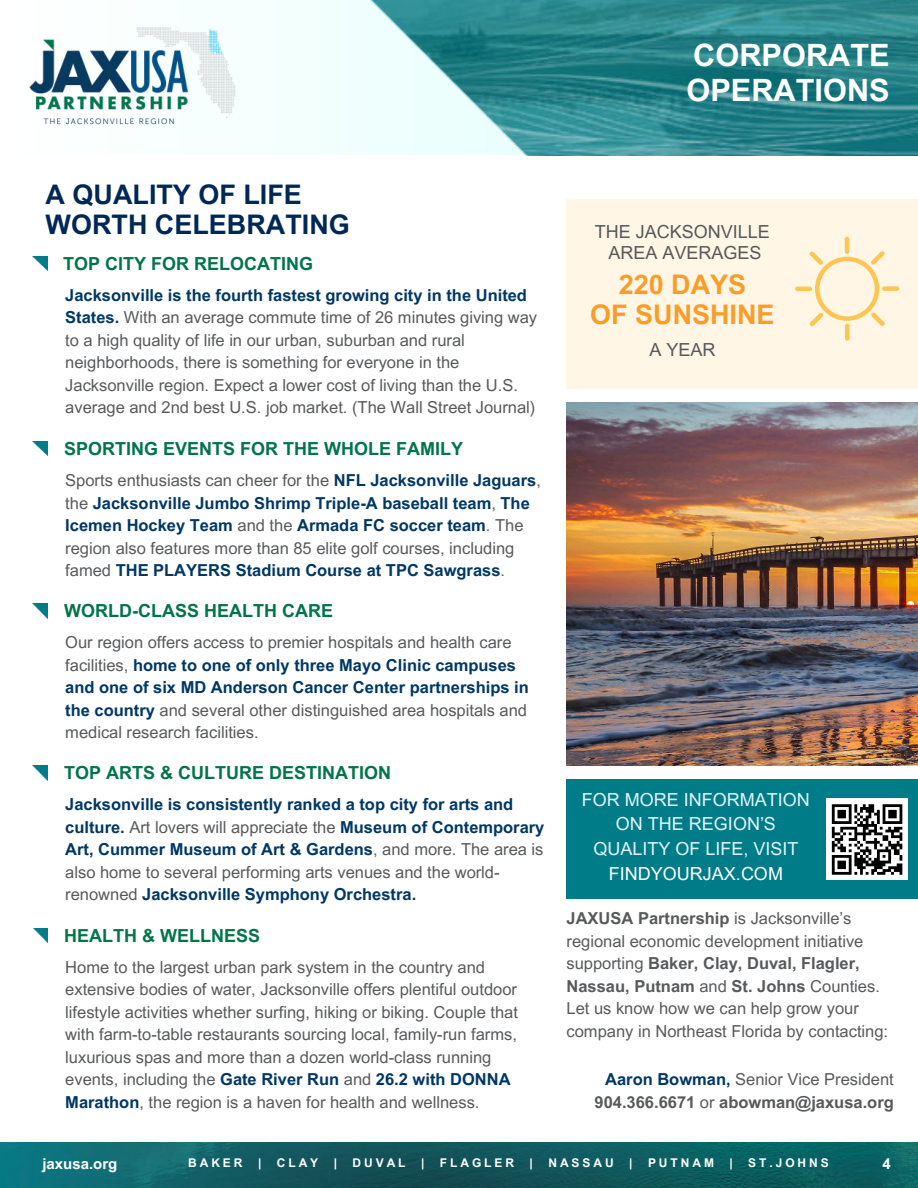
<style>
.page{position:relative;width:918px;height:1188px;background:#fff}
.page>*{position:absolute;margin:0;border:0;box-sizing:border-box;transform-origin:0 0}
.t1{font:700 30.75px/34.8px "Arial MT Pro";color:#fff}
.t2{font:700 27px/30.3px "Arial MT Pro";color:#002856}
.t3{font:700 27px/30.3px "Arial MT Pro";color:#f99d2a;text-align:center}
.t4{font:700 18px "Arial MT Pro";color:#00754a}
.t5{font:18px/24.8px "Arial MT Pro";color:#e0f5fa;text-align:center}
.t6{font:18px/20.2px "Arial MT Pro";color:#58595b;text-align:center}
.t7{font:18px "Arial MT Pro";color:#fff}
.t8{font:16.5px/22.5px "Arial MT Pro";color:#58595b}
.t9{font:700 16.5px/22.5px "Arial MT Pro";color:#003764}
.t10{font:700 16.5px/22.5px "Arial MT Pro";color:#58595b;text-align:right}
.t11{font:700 15px "Arial MT Pro";color:#fff}
.t12{font:700 12px "Arial MT Pro";letter-spacing:.245em;color:#fff}
.s1{font-weight:700;color:#003764}
.s2{font-weight:400;color:#58595b}
.s3{font-weight:700}
.s4{color:#003764}
.s5{font-weight:400}
</style>
<div class="page">
<img style="left:0;top:1143px;width:918px;height:45px">
<img style="left:249px;top:0;width:669px;height:155px">
<img style="left:29px;top:12px;width:235px;height:130px">
<img style="left:33px;top:256px;width:14px;height:15px">
<img style="left:33px;top:442px;width:14px;height:14px">
<img style="left:33px;top:604px;width:14px;height:14px">
<img style="left:33px;top:766px;width:14px;height:14px">
<img style="left:33px;top:928px;width:14px;height:14px">
<div style="left:567px;top:199px;width:351px;height:190px;background:#fff6e5"></div>
<svg style="left:795px;top:237px;width:104px;height:104px"></svg>
<img style="left:567px;top:402px;width:351px;height:364px">
<div style="left:567px;top:779px;width:351px;height:120px;background:#007c89"></div>
<div style="left:826px;top:799px;width:82px;height:81px;background:#fff"></div>
<svg style="left:832px;top:804px;width:70px;height:71px"></svg>
<h1 class="t1" style="left:686px;top:39px;width:205px">CORPORATE<br>OPERATIONS</h1>
<h2 class="t2" style="left:46px;top:180px;width:306px">A QUALITY OF LIFE<br>WORTH CELEBRATING</h2>
<p class="t4" style="left:63px;top:253px;width:252px">TOP CITY FOR RELOCATING</p>
<p class="t8" style="left:65px;top:285px;width:473px"><span class="s1">Jacksonville is the fourth fastest growing city in the United States.</span> With an average commute time of 26 minutes giving way to a high quality of life in our urban, suburban and rural neighborhoods, there is something for everyone in the Jacksonville region. Expect a lower cost of living than the U.S. average and 2nd best U.S. job market. (The Wall Street Journal)</p>
<p class="t4" style="left:64px;top:438px;width:401px">SPORTING EVENTS FOR THE WHOLE FAMILY</p>
<p class="t9" style="left:65px;top:470px;width:477px"><span class="s2">Sports enthusiasts can cheer for the</span> NFL Jacksonville Jaguars<span class="s2">, the</span> Jacksonville Jumbo Shrimp Triple-A baseball team<span class="s2">,</span> The Icemen Hockey Team <span class="s2">and the</span> Armada FC soccer team<span class="s2">. The region also features more than 85 elite golf courses, including famed</span> THE PLAYERS Stadium Course at TPC Sawgrass<span class="s2">.</span></p>
<p class="t4" style="left:64px;top:600px;width:270px">WORLD-CLASS HEALTH CARE</p>
<p class="t8" style="left:65px;top:632px;width:465px">Our region offers access to premier hospitals and health care facilities, <span class="s1">home to one of only three Mayo Clinic campuses and one of six MD Anderson Cancer Center partnerships in the country</span> and several other distinguished area hospitals and medical research facilities.</p>
<p class="t4" style="left:64px;top:763px;width:329px">TOP ARTS &amp; CULTURE DESTINATION</p>
<p class="t9" style="left:65px;top:794px;width:481px">Jacksonville is consistently ranked a top city for arts and culture. <span class="s2">Art lovers will appreciate the</span> Museum of Contemporary Art, Cummer Museum of Art &amp; Gardens<span class="s2">, and more. The area is also home to several performing arts venues and the world&shy;renowned</span> Jacksonville Symphony Orchestra.</p>
<p class="t4" style="left:64px;top:925px;width:198px">HEALTH &amp; WELLNESS</p>
<p class="t8" style="left:65px;top:956px;width:454px">Home to the largest urban park system in the country and extensive bodies of water, Jacksonville offers plentiful outdoor lifestyle activities whether surfing, hiking or biking. Couple that with farm-to-table restaurants sourcing local, family-run farms, luxurious spas and more than a dozen world-class running events, including the <span class="s1">Gate River Run</span> and <span class="s1">26.2 with DONNA Marathon</span>, the region is a haven for health and wellness.</p>
<p class="t6" style="left:595px;top:223px;width:177px">THE JACKSONVILLE<br>AREA AVERAGES</p>
<h2 class="t3" style="left:590px;top:270px;width:186px">220 DAYS<br>OF SUNSHINE</h2>
<p class="t6" style="left:649px;top:340px;width:68px">A YEAR</p>
<p class="t5" style="left:582px;top:788px;width:230px">FOR MORE INFORMATION<br>ON THE REGION’S<br>QUALITY OF LIFE, VISIT</p>
<p class="t7" style="left:609px;top:863px;width:176px">FINDYOURJAX.COM</p>
<p class="t8" style="left:567px;top:908px;width:323px"><span class="s3">JAXUSA Partnership</span> is Jacksonville’s regional economic development initiative supporting <span class="s3">Baker, Clay, Duval, Flagler, Nassau, Putnam</span> and <span class="s3">St. Johns</span> Counties.<br>Let us know how we can help grow your company in Northeast Florida by contacting:</p>
<p class="t10" style="left:595px;top:1069px;width:301px"><span class="s4">Aaron Bowman,</span> <span class="s5">Senior Vice President<br></span>904.366.6671 <span class="s5">or</span> abowman@jaxusa.org</p>
<p class="t11" style="left:42px;top:1155px;width:77px">jaxusa.org</p>
<p class="t11" style="left:882px;top:1155px;width:10px">4</p>
<p class="t12" style="left:188px;top:1156px;width:56px">BAKER</p>
<p class="t12" style="left:258px;top:1156px;width:5px">|</p>
<p class="t12" style="left:277px;top:1156px;width:43px">CLAY</p>
<p class="t12" style="left:334px;top:1156px;width:5px">|</p>
<p class="t12" style="left:353px;top:1156px;width:55px">DUVAL</p>
<p class="t12" style="left:421px;top:1156px;width:5px">|</p>
<p class="t12" style="left:440px;top:1156px;width:76px">FLAGLER</p>
<p class="t12" style="left:530px;top:1156px;width:5px">|</p>
<p class="t12" style="left:548px;top:1156px;width:67px">NASSAU</p>
<p class="t12" style="left:629px;top:1156px;width:5px">|</p>
<p class="t12" style="left:648px;top:1156px;width:67px">PUTNAM</p>
<p class="t12" style="left:729px;top:1156px;width:5px">|</p>
<p class="t12" style="left:748px;top:1156px;width:82px">ST.JOHNS</p>
</div>
